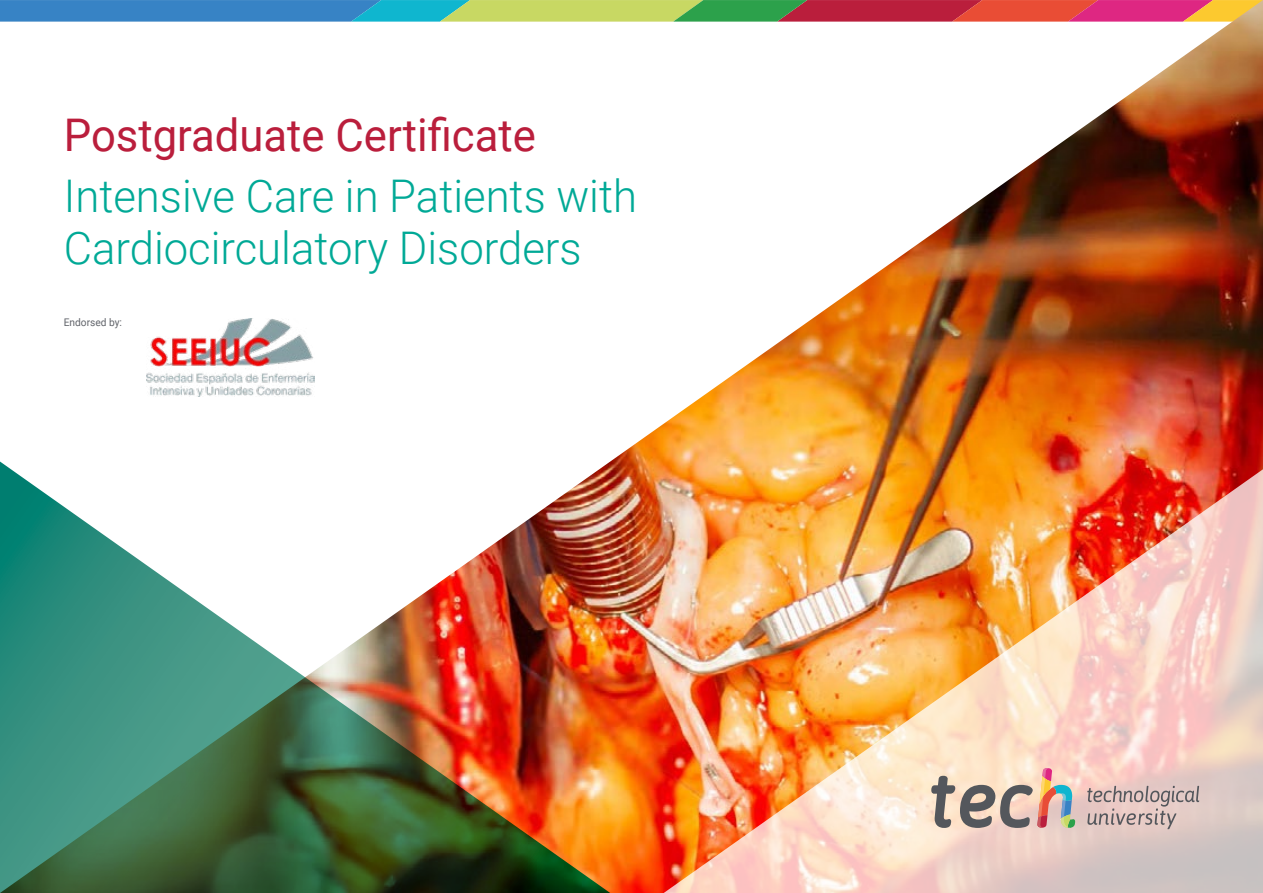
<style>
.page{position:relative;width:1263px;height:893px;background:#fff}
.page>*{position:absolute;margin:0;border:0;box-sizing:border-box;transform-origin:0 0}
.t1{font:300 45px/52.5px "Roboto";color:#00a996}
.t2{font:45px "Roboto";color:#ba1e3c}
.t3{font:10.5px "Roboto";color:#61646a}
</style>
<div class="page">
<img style="left:0;top:0;width:1263px;height:454px">
<img style="left:640px;top:454px;width:623px;height:439px">
<img style="left:0;top:446px;width:640px;height:447px">
<img style="left:146px;top:318px;width:168px;height:79px">
<svg style="left:931px;top:768px;width:144px;height:60px;background:#c4b0a3"></svg>
<svg style="left:1087px;top:786px;width:112px;height:43px;background:#cab4b0"></svg>
<p class="t2" style="left:64px;top:103px;width:474px">Postgraduate Certificate</p>
<p class="t1" style="left:64px;top:168px;width:575px">Intensive Care in Patients with<br>Cardiocirculatory Disorders</p>
<p class="t3" style="left:64px;top:315px;width:60px">Endorsed by:</p>
</div>
